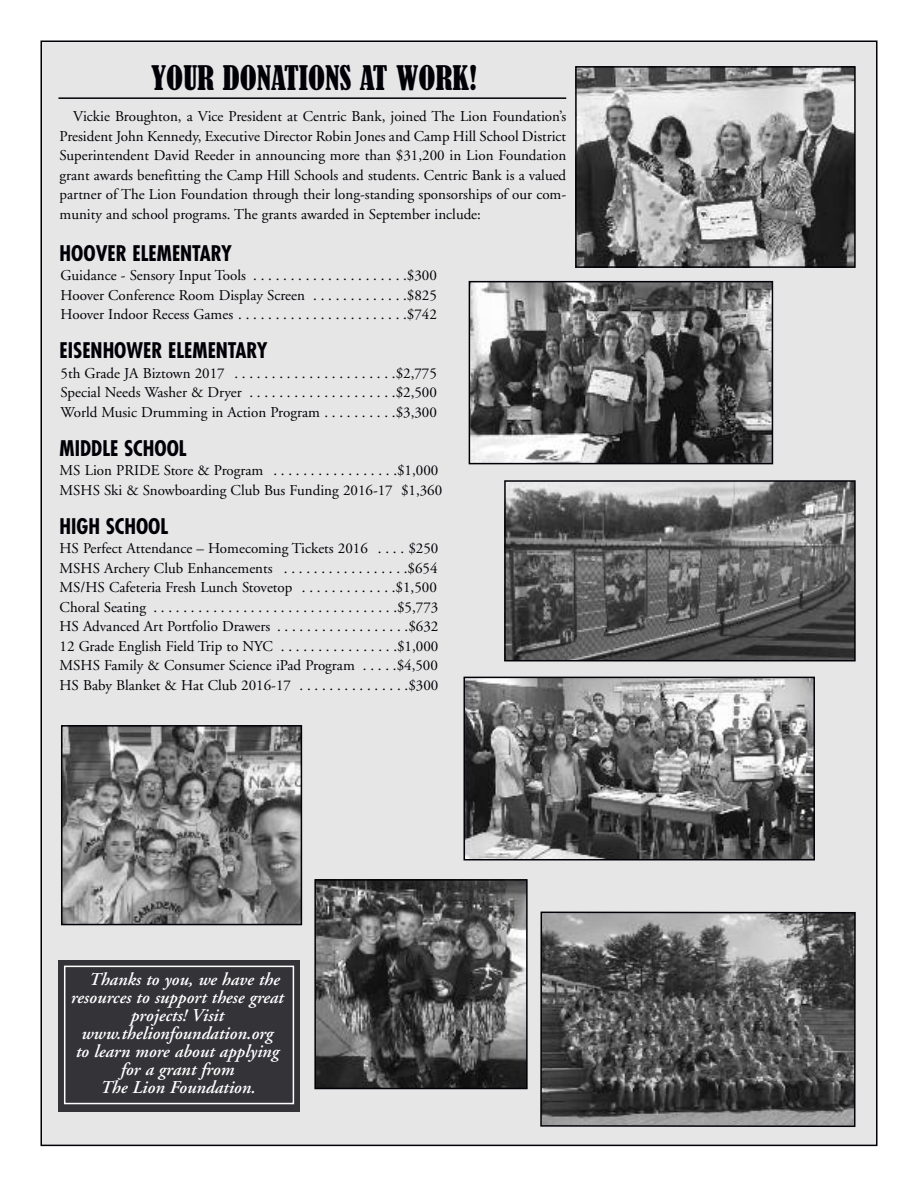
<style>
.page{position:relative;width:918px;height:1188px;background:#fff}
.page>*{position:absolute;margin:0;border:0;box-sizing:border-box;transform-origin:0 0}
.t1{font:condensed 31.5px "Bernard";color:#000006}
.t2{font:700 condensed 21px "Futura";color:#000006}
.t3{font:italic 600 18px "Adobe Garamond";color:#fff}
.t4{font:15px/19.5px "Adobe Garamond";color:#000006;text-align:justify}
</style>
<div class="page">
<div style="left:41px;top:41px;width:836px;height:1104px;background:#e6e6e6"></div>
<hr style="left:58px;top:97px;width:508px;height:2px;background:#000006">
<img style="left:578px;top:69px;width:275px;height:196px">
<div style="left:575px;top:66px;width:281px;height:202px;border:2px solid #000006"></div>
<img style="left:472px;top:284px;width:298px;height:177px">
<div style="left:469px;top:281px;width:304px;height:183px;border:2px solid #000006"></div>
<img style="left:467px;top:680px;width:345px;height:177px">
<div style="left:464px;top:677px;width:351px;height:183px;border:2px solid #000006"></div>
<img style="left:507px;top:483px;width:346px;height:175px">
<div style="left:504px;top:480px;width:352px;height:181px;border:2px solid #000006"></div>
<img style="left:317px;top:882px;width:208px;height:204px">
<div style="left:314px;top:879px;width:214px;height:210px;border:2px solid #000006"></div>
<img style="left:64px;top:728px;width:235px;height:194px">
<div style="left:61px;top:725px;width:241px;height:200px;border:2px solid #000006"></div>
<img style="left:543px;top:915px;width:310px;height:209px">
<div style="left:540px;top:912px;width:316px;height:215px;border:2px solid #000006"></div>
<div style="left:58px;top:960px;width:242px;height:151px;background:#333338"></div>
<div style="left:64px;top:966px;width:230px;height:138px;border:2px solid #fff"></div>
<h1 class="t1" style="left:151px;top:61px;width:328px">YOUR DONATIONS AT WORK!</h1>
<p class="t4" style="left:60px;top:108px;width:508px;text-indent:14px">Vickie Broughton, a Vice President at Centric Bank, joined The Lion Foundation’s President John Kennedy, Executive Director Robin Jones and Camp Hill School District Superintendent David Reeder in announcing more than $31,200 in Lion Foundation grant awards benefitting the Camp Hill Schools and students. Centric Bank is a valued partner of The Lion Foundation through their long-standing sponsorships of our com&shy;munity and school programs. The grants awarded in September include:</p>
<h2 class="t2" style="left:60px;top:244px;width:174px">HOOVER ELEMENTARY</h2>
<p class="t4" style="left:61px;top:267px;width:378px">Guidance - Sensory Input Tools . . . . . . . . . . . . . . . . . . . . .$300<br>Hoover Conference Room Display Screen . . . . . . . . . . . . .$825<br>Hoover Indoor Recess Games . . . . . . . . . . . . . . . . . . . . . . .$742</p>
<h2 class="t2" style="left:60px;top:341px;width:210px">EISENHOWER ELEMENTARY</h2>
<p class="t4" style="left:61px;top:364px;width:378px">5th Grade JA Biztown 2017 . . . . . . . . . . . . . . . . . . . . . .$2,775<br>Special Needs Washer &amp; Dryer . . . . . . . . . . . . . . . . . . . .$2,500<br>World Music Drumming in Action Program . . . . . . . . . .$3,300</p>
<h2 class="t2" style="left:60px;top:439px;width:129px">MIDDLE SCHOOL</h2>
<p class="t4" style="left:60px;top:462px;width:384px">MS Lion PRIDE Store &amp; Program . . . . . . . . . . . . . . . . .$1,000<br>MSHS Ski &amp; Snowboarding Club Bus Funding 2016-17 $1,360</p>
<h2 class="t2" style="left:60px;top:517px;width:110px">HIGH SCHOOL</h2>
<p class="t4" style="left:60px;top:540px;width:380px">HS Perfect Attendance – Homecoming Tickets 2016 . . . . $250<br>MSHS Archery Club Enhancements . . . . . . . . . . . . . . . . .$654<br>MS/HS Cafeteria Fresh Lunch Stovetop . . . . . . . . . . . . .$1,500<br>Choral Seating . . . . . . . . . . . . . . . . . . . . . . . . . . . . . . . . .$5,773<br>HS Advanced Art Portfolio Drawers . . . . . . . . . . . . . . . . . .$632<br>12 Grade English Field Trip to NYC . . . . . . . . . . . . . . . .$1,000<br>MSHS Family &amp; Consumer Science iPad Program . . . . .$4,500<br>HS Baby Blanket &amp; Hat Club 2016-17 . . . . . . . . . . . . . . .$300</p>
<p class="t3" style="left:89px;top:972px;width:192px">Thanks to you, we have the</p>
<p class="t3" style="left:71px;top:990px;width:214px">resources to support these great</p>
<p class="t3" style="left:131px;top:1008px;width:95px">projects! Visit</p>
<p class="t3" style="left:82px;top:1026px;width:193px">www.thelionfoundation.org</p>
<p class="t3" style="left:76px;top:1044px;width:205px">to learn more about applying</p>
<p class="t3" style="left:121px;top:1062px;width:115px">for a grant from</p>
<p class="t3" style="left:100px;top:1080px;width:157px">The Lion Foundation.</p>
</div>
